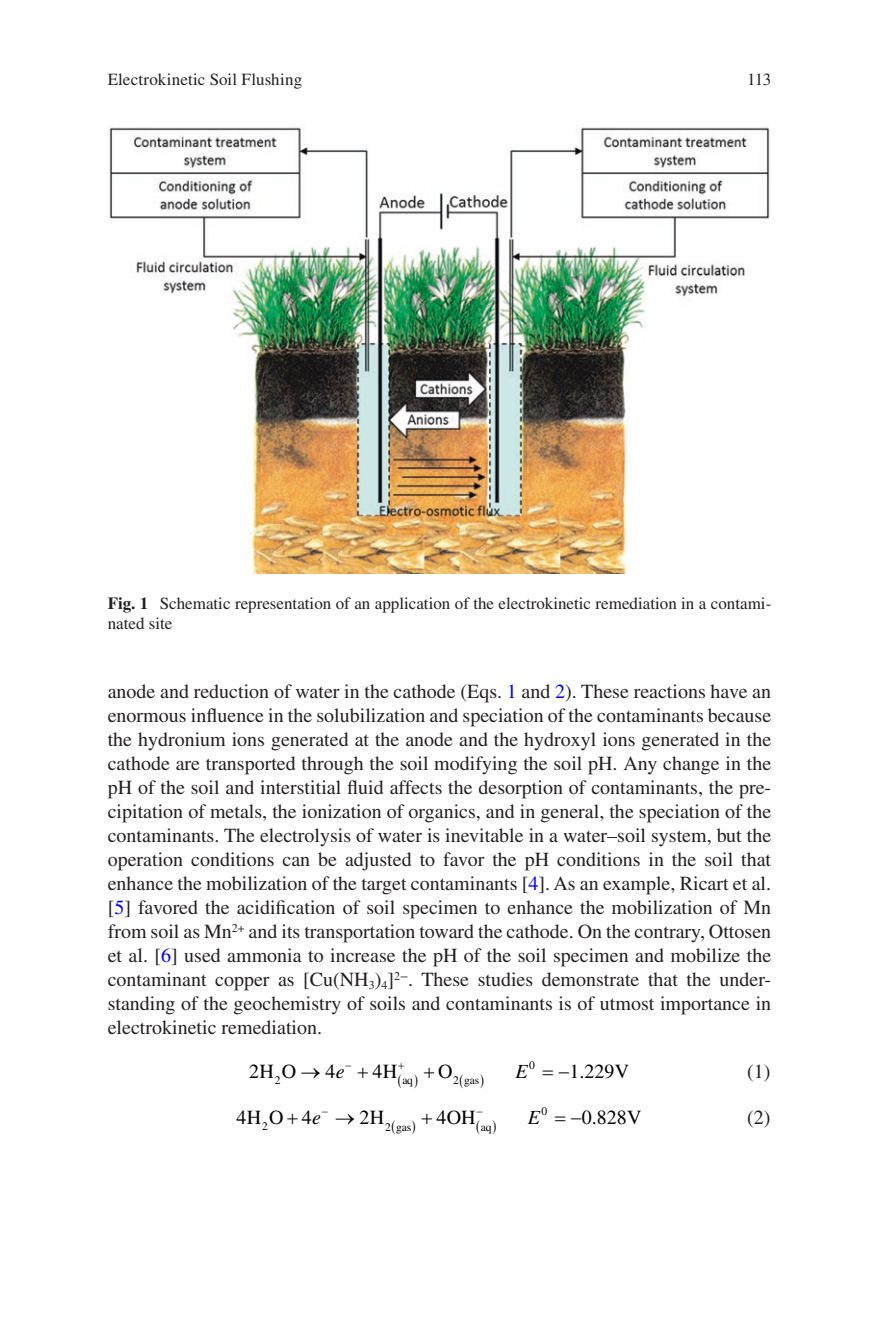
<style>
.page{position:relative;width:879px;height:1333px;background:#fff}
.page>*{position:absolute;margin:0;border:0;box-sizing:border-box;transform-origin:0 0}
.t1{font:20px/24px "Times LT Std";color:#231f20;text-align:justify}
.t2{font:20px "Times LT Std Roman 4";letter-spacing:.015em;color:#000}
.t3{font:20px "Times LT Std Roman 3";letter-spacing:.015em;color:#000}
.t4{font:20px "Times LT Std Italic 2";color:#000}
.t5{font:17px/20px "Times LT Std";color:#231f20}
.t6{font:11.6px "Times LT Std Roman 3";color:#000}
.t7{font:11.6px "Times LT Std Roman 4";color:#000}
.s1{font-weight:700}
.s2{color:#0000fa}
.s3{font-family:"Times LT Std Italic 2"}
</style>
<div class="page">
<img style="left:108px;top:126px;width:662px;height:447px">
<p class="t5" style="left:108px;top:69px;width:196px">Electrokinetic Soil Flushing</p>
<p class="t5" style="left:747px;top:69px;width:26px">113</p>
<p class="t5" style="left:108px;top:593px;width:665px"><span class="s1">Fig. 1</span> Schematic representation of an application of the electrokinetic remediation in a contami&shy;nated site</p>
<p class="t1" style="left:108px;top:679px;width:665px">anode and reduction of water in the cathode (Eqs. <span class="s2">1</span> and <span class="s2">2</span>). These reactions have an enormous influence in the solubilization and speciation of the contaminants because the hydronium ions generated at the anode and the hydroxyl ions generated in the cathode are transported through the soil modifying the soil pH. Any change in the pH of the soil and interstitial fluid affects the desorption of contaminants, the pre&shy;cipitation of metals, the ionization of organics, and in general, the speciation of the contaminants. The electrolysis of water is inevitable in a water–soil system, but the operation conditions can be adjusted to favor the pH conditions in the soil that enhance the mobilization of the target contaminants [<span class="s2">4</span>]. As an example, Ricart et al. [<span class="s2">5</span>] favored the acidification of soil specimen to enhance the mobilization of Mn from soil as Mn<sup>2+</sup> and its transportation toward the cathode. On the contrary, Ottosen et al. [<span class="s2">6</span>] used ammonia to increase the pH of the soil specimen and mobilize the contaminant copper as [Cu(NH<sub>3</sub>)<sub>4</sub>]<sup>2</sup><sup>−</sup>. These studies demonstrate that the under&shy;standing of the geochemistry of soils and contaminants is of utmost importance in electrokinetic remediation.</p>
<p class="t3" style="left:249px;top:1060px;width:49px">2H O</p>
<p class="t3" style="left:325px;top:1060px;width:21px">4<span class="s3">e</span></p>
<p class="t3" style="left:372px;top:1060px;width:26px">4H</p>
<p class="t3" style="left:569px;top:1060px;width:61px">1 229V</p>
<p class="t6" style="left:275px;top:1073px;width:7px">2</p>
<p class="t6" style="left:453px;top:1073px;width:28px">2 gas</p>
<p class="t6" style="left:529px;top:1058px;width:7px">0</p>
<p class="t3" style="left:438px;top:1060px;width:16px">O</p>
<p class="t4" style="left:515px;top:1060px;width:14px">E</p>
<p class="t3" style="left:579px;top:1060px;width:6px">.</p>
<p class="t1" style="left:747px;top:1059px;width:25px">(1)</p>
<p class="t6" style="left:402px;top:1073px;width:12px">aq</p>
<p class="t7" style="left:541px;top:1104px;width:7px">0</p>
<p class="t2" style="left:236px;top:1106px;width:49px">4H O</p>
<p class="t2" style="left:302px;top:1106px;width:21px">4<span class="s3">e</span></p>
<p class="t2" style="left:359px;top:1106px;width:26px">2H</p>
<p class="t2" style="left:436px;top:1106px;width:41px">4OH</p>
<p class="t2" style="left:582px;top:1106px;width:61px">0 828V</p>
<p class="t7" style="left:262px;top:1119px;width:7px">2</p>
<p class="t7" style="left:385px;top:1119px;width:7px">2</p>
<p class="t4" style="left:528px;top:1106px;width:14px">E</p>
<p class="t2" style="left:592px;top:1106px;width:6px">.</p>
<p class="t1" style="left:747px;top:1105px;width:25px">(2)</p>
<p class="t7" style="left:396px;top:1119px;width:17px">gas</p>
<p class="t7" style="left:481px;top:1119px;width:12px">aq</p>
</div>
